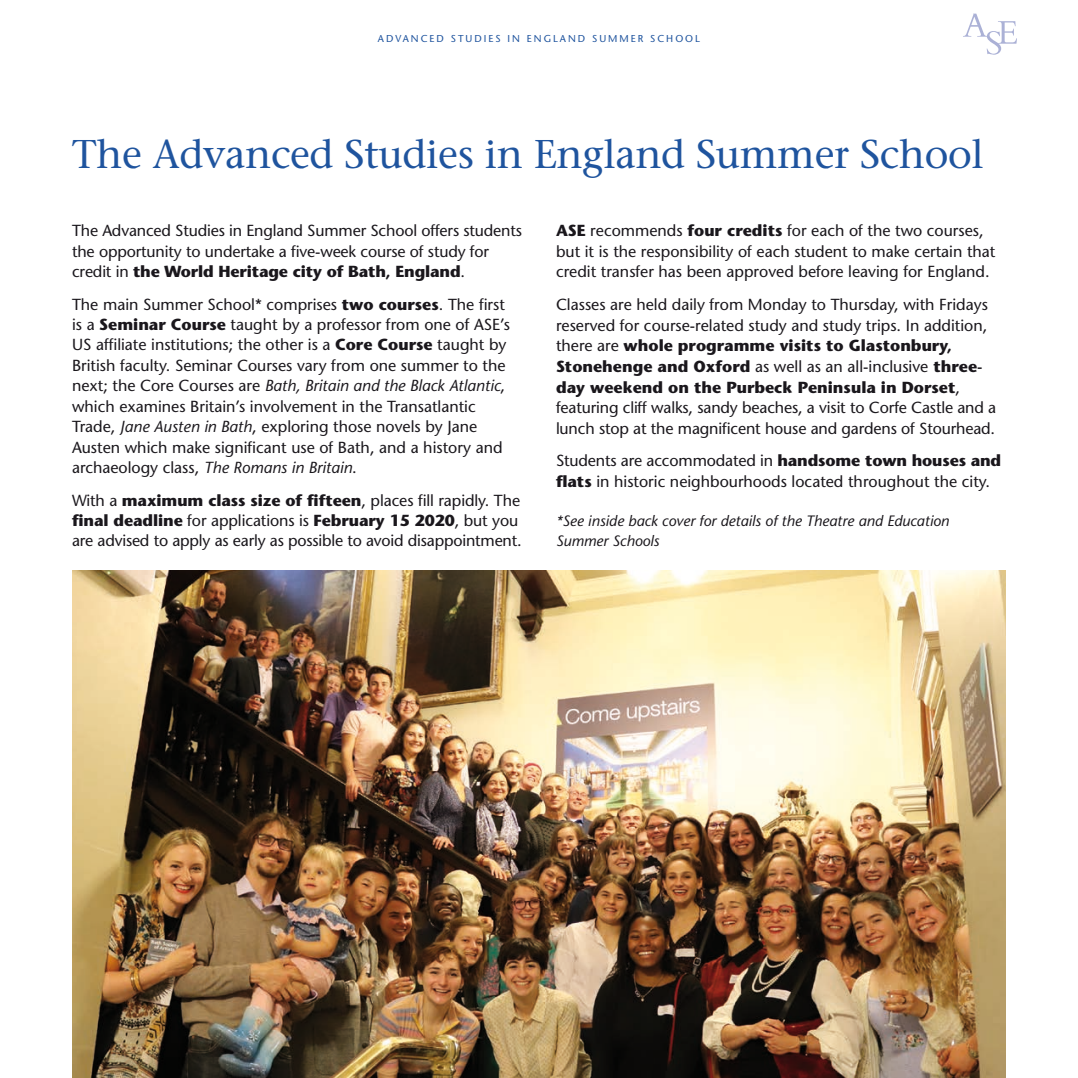
<style>
.page{position:relative;width:1078px;height:1078px;background:#fff}
.page>*{position:absolute;margin:0;border:0;box-sizing:border-box;transform-origin:0 0}
.t1{font:40px "Stone Serif";letter-spacing:-.01em;color:#1f549e}
.t2{font:16px/20.4px "Stone Sans";color:#1a171c}
.t3{font:italic 15px/20.6px "Stone Sans";color:#1a171c}
.t4{font:10px "Stone Sans";letter-spacing:.2em;color:#1f549e}
.s1{font-weight:700}
.s2{font-style:italic}
</style>
<div class="page">
<svg style="left:963px;top:14px;width:53px;height:41px"></svg>
<img style="left:72px;top:570px;width:933px;height:507px">
<p class="t4" style="left:378px;top:32px;width:323px">ADVANCED STUDIES IN ENGLAND SUMMER SCHOOL</p>
<h1 class="t1" style="left:72px;top:130px;width:913px">The Advanced Studies in England Summer School</h1>
<p class="t2" style="left:72px;top:220px;width:451px">The Advanced Studies in England Summer School offers students the opportunity to undertake a five-week course of study for credit in <span class="s1">the World Heritage city of Bath, England</span>.</p>
<p class="t2" style="left:72px;top:293px;width:439px">The main Summer School* comprises <span class="s1">two courses</span>. The first is a <span class="s1">Seminar Course</span> taught by a professor from one of ASE’s US affiliate institutions; the other is a <span class="s1">Core Course</span> taught by British faculty. Seminar Courses vary from one summer to the next; the Core Courses are <span class="s2">Bath, Britain and the Black Atlantic</span>, which examines Britain’s involvement in the Transatlantic Trade, <span class="s2">Jane Austen in Bath</span>, exploring those novels by Jane Austen which make significant use of Bath, and a history and archaeology class, <span class="s2">The Romans in Britain</span>.</p>
<p class="t2" style="left:72px;top:489px;width:451px">With a <span class="s1">maximum class size of fifteen</span>, places fill rapidly. The <span class="s1">final deadline</span> for applications is <span class="s1">February 15 2020</span>, but you are advised to apply as early as possible to avoid disappointment.</p>
<p class="t2" style="left:556px;top:220px;width:441px"><span class="s1">ASE</span> recommends <span class="s1">four credits</span> for each of the two courses, but it is the responsibility of each student to make certain that credit transfer has been approved before leaving for England.</p>
<p class="t2" style="left:556px;top:294px;width:441px">Classes are held daily from Monday to Thursday, with Fridays reserved for course-related study and study trips. In addition, there are <span class="s1">whole programme visits to Glastonbury, Stonehenge and Oxford</span> as well as an all-inclusive <span class="s1">three&shy;day weekend on the Purbeck Peninsula in Dorset</span>, featuring cliff walks, sandy beaches, a visit to Corfe Castle and a lunch stop at the magnificent house and gardens of Stourhead.</p>
<p class="t2" style="left:556px;top:450px;width:446px">Students are accommodated in <span class="s1">handsome town houses and flats</span> in historic neighbourhoods located throughout the city.</p>
<p class="t3" style="left:556px;top:510px;width:394px">*See inside back cover for details of the Theatre and Education<br>Summer Schools</p>
</div>
